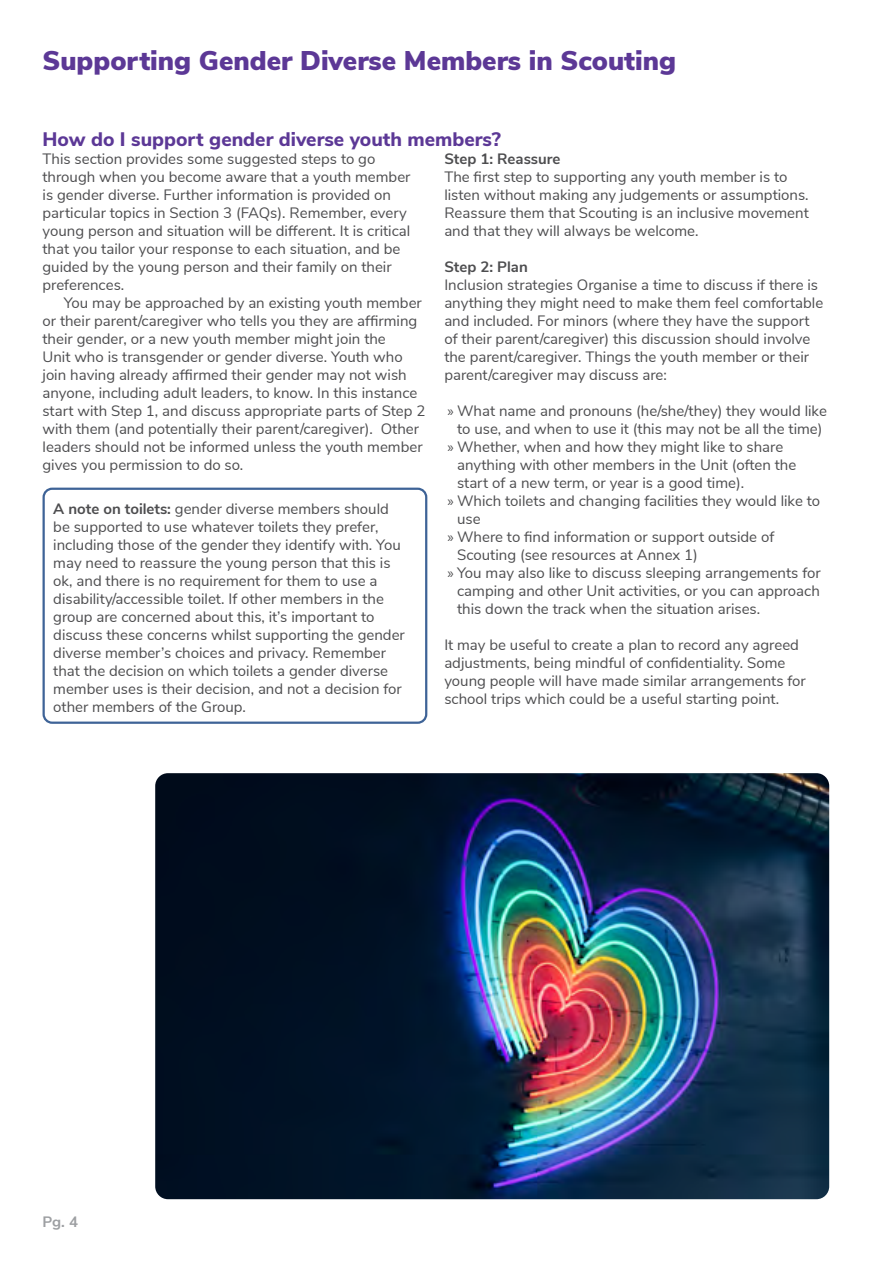
<style>
.page{position:relative;width:893px;height:1263px;background:#fff}
.page>*{position:absolute;margin:0;border:0;box-sizing:border-box;transform-origin:0 0}
.t1{font:900 27px "Nunito Sans";color:#5c3896}
.t2{font:800 19.5px "Nunito Sans";color:#5c3896}
.t3{font:15px/18px "Nunito Sans";color:#4d4d4f}
.t4{font:700 15px "Nunito Sans";color:#4d4d4f}
.t5{font:700 15px "Nunito Sans";color:#9d9fa2}
.s1{font-family:"Myriad Pro"}
.s2{font-weight:700}
</style>
<div class="page">
<img style="left:155px;top:773px;width:674px;height:426px">
<div style="left:43px;top:488px;width:384px;height:236px;border:2px solid #3e6397;border-radius:9px"></div>
<h1 class="t1" style="left:43px;top:41px;width:635px">Supporting Gender Diverse Members in Scouting</h1>
<h2 class="t2" style="left:43px;top:124px;width:460px">How do I support gender diverse youth members?</h2>
<p class="t3" style="left:43px;top:148px;width:369px">This section provides some suggested steps to go through when you become aware that a youth member is gender diverse. Further information is provided on particular topics in Section 3 (FAQs). Remember, every young person and situation will be different. It is critical that you tailor your response to each situation, and be guided by the young person and their family on their preferences.</p>
<p class="t3" style="left:43px;top:292px;width:384px;text-indent:21px">You may be approached by an existing youth member or their parent/caregiver who tells you they are affirming their gender, or a new youth member might join the<br>Unit who is transgender or gender diverse. Youth who join having already affirmed their gender may not wish anyone, including adult leaders, to know. In this instance start with Step 1, and discuss appropriate parts of Step 2 with them (and potentially their parent/caregiver). Other leaders should not be informed unless the youth member gives you permission to do so.</p>
<p class="t4" style="left:444px;top:147px;width:118px">Step 1: Reassure</p>
<p class="t3" style="left:444px;top:166px;width:366px">The first step to supporting any youth member is to listen without making any judgements or assumptions.<br>Reassure them that Scouting is an inclusive movement and that they will always be welcome.</p>
<p class="t4" style="left:444px;top:255px;width:85px">Step 2: Plan</p>
<p class="t3" style="left:444px;top:274px;width:380px">Inclusion strategies Organise a time to discuss if there is anything they might need to make them feel comfortable and included. For minors (where they have the support of their parent/caregiver) this discussion should involve the parent/caregiver. Things the youth member or their parent/caregiver may discuss are:</p>
<p class="t3" style="left:447px;top:400px;width:381px"><span class="s1">»</span> What name and pronouns (he/she/they) they would like</p>
<p class="t3" style="left:457px;top:418px;width:367px">to use, and when to use it (this may not be all the time)</p>
<p class="t3" style="left:447px;top:436px;width:337px"><span class="s1">»</span> Whether, when and how they might like to share</p>
<p class="t3" style="left:457px;top:454px;width:341px">anything with other members in the Unit (often the</p>
<p class="t3" style="left:457px;top:472px;width:289px">start of a new term, or year is a good time).</p>
<p class="t3" style="left:447px;top:490px;width:374px"><span class="s1">»</span> Which toilets and changing facilities they would like to</p>
<p class="t3" style="left:457px;top:508px;width:25px">use</p>
<p class="t3" style="left:447px;top:526px;width:328px"><span class="s1">»</span> Where to find information or support outside of</p>
<p class="t3" style="left:457px;top:544px;width:242px">Scouting (see resources at Annex 1)</p>
<p class="t3" style="left:447px;top:562px;width:375px"><span class="s1">»</span> You may also like to discuss sleeping arrangements for</p>
<p class="t3" style="left:457px;top:580px;width:364px">camping and other Unit activities, or you can approach</p>
<p class="t3" style="left:457px;top:598px;width:305px">this down the track when the situation arises.</p>
<p class="t3" style="left:444px;top:634px;width:363px">It may be useful to create a plan to record any agreed adjustments, being mindful of confidentiality. Some young people will have made similar arrangements for school trips which could be a useful starting point.</p>
<p class="t3" style="left:53px;top:498px;width:353px"><span class="s2">A note on toilets:</span> gender diverse members should be supported to use whatever toilets they prefer, including those of the gender they identify with. You may need to reassure the young person that this is ok, and there is no requirement for them to use a disability/accessible toilet. If other members in the group are concerned about this, it’s important to discuss these concerns whilst supporting the gender diverse member’s choices and privacy. Remember that the decision on which toilets a gender diverse member uses is their decision, and not a decision for other members of the Group.</p>
<p class="t5" style="left:43px;top:1211px;width:37px">Pg. 4</p>
</div>
